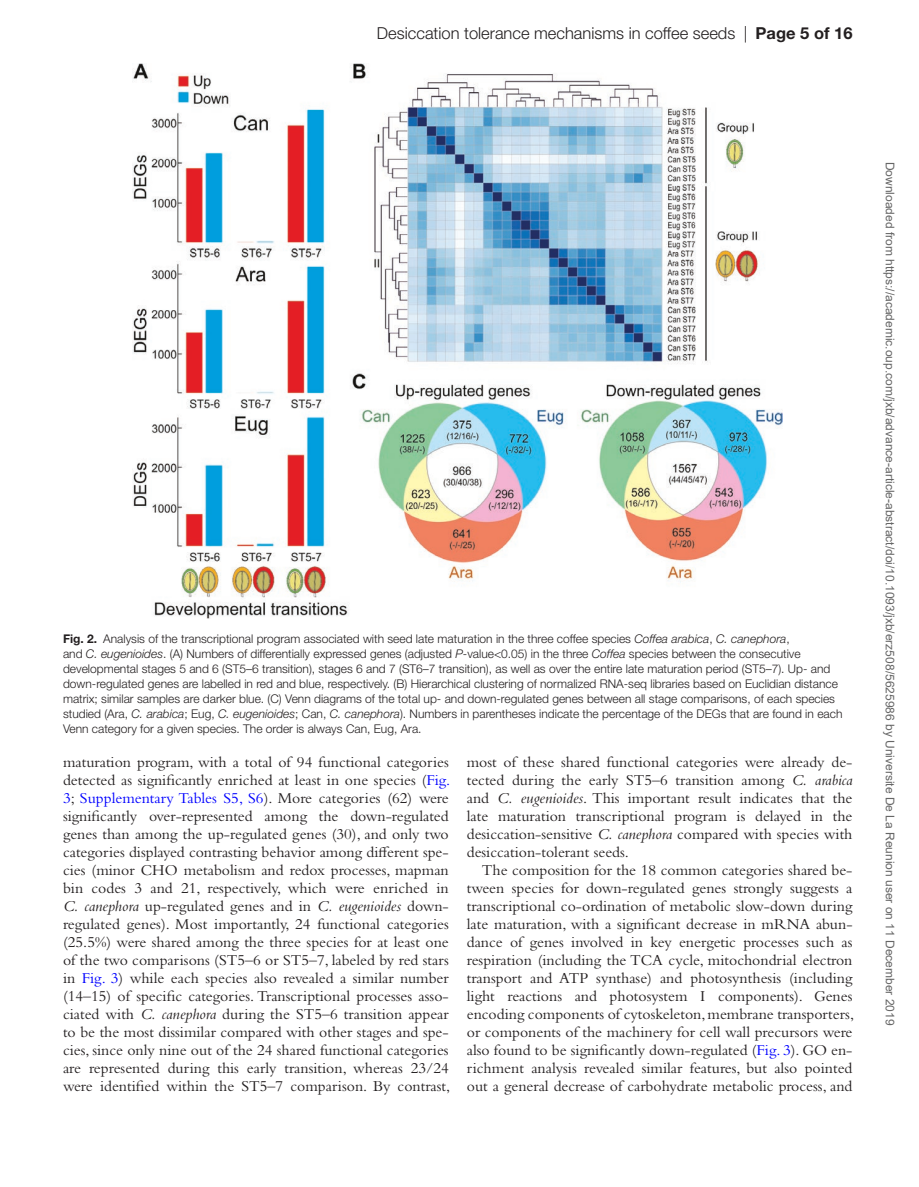
<style>
.page{position:relative;width:919px;height:1187px;background:#fff}
.page>*{position:absolute;margin:0;border:0;box-sizing:border-box;transform-origin:0 0}
.t1{font:300 16.5px "Helvetica Neue LT Std";color:#231f20}
.t2{font:15.75px/18px "Bembo Std";color:#231f20;text-align:justify}
.t3{font:300 12px/15px "Helvetica Neue LT Std";color:#231f20}
.t4{font:12px "Arial";color:#666}
.s1{font-weight:700}
.s2{font-style:italic}
.s3{color:#00f}
</style>
<div class="page">
<img style="left:133px;top:63px;width:649px;height:555px">
<p class="t1" style="left:377px;top:23px;width:477px">Desiccation tolerance mechanisms in coffee seeds | <span class="s1">Page 5 of 16</span></p>
<p class="t3" style="left:63px;top:630px;width:780px"><span class="s1">Fig. 2.</span> Analysis of the transcriptional program associated with seed late maturation in the three coffee species <span class="s2">Coffea arabica</span>, <span class="s2">C. canephora</span>,<br>and <span class="s2">C. eugenioides</span>. (A) Numbers of differentially expressed genes (adjusted <span class="s2">P</span>-value&lt;0.05) in the three <span class="s2">Coffea</span> species between the consecutive developmental stages 5 and 6 (ST5–6 transition), stages 6 and 7 (ST6–7 transition), as well as over the entire late maturation period (ST5–7). Up- and down-regulated genes are labelled in red and blue, respectively. (B) Hierarchical clustering of normalized RNA-seq libraries based on Euclidian distance matrix; similar samples are darker blue. (C) Venn diagrams of the total up- and down-regulated genes between all stage comparisons, of each species studied (Ara, <span class="s2">C. arabica</span>; Eug, <span class="s2">C. eugenioides</span>; Can, <span class="s2">C. canephora</span>). Numbers in parentheses indicate the percentage of the DEGs that are found in each Venn category for a given species. The order is always Can, Eug, Ara.</p>
<p class="t2" style="left:63px;top:752px;width:389px">maturation program, with a total of 94 functional categories detected as significantly enriched at least in one species (<span class="s3">Fig.<br>3</span>; <span class="s3">Supplementary Tables S5, S6</span>). More categories (62) were significantly over-represented among the down-regulated genes than among the up-regulated genes (30), and only two categories displayed contrasting behavior among different spe&shy;cies (minor CHO metabolism and redox processes, mapman bin codes 3 and 21, respectively, which were enriched in <span class="s2">C. canephora</span> up-regulated genes and in <span class="s2">C. eugenioides</span> down&shy;regulated genes). Most importantly, 24 functional categories (25.5%) were shared among the three species for at least one of the two comparisons (ST5–6 or ST5–7, labeled by red stars in <span class="s3">Fig. 3</span>) while each species also revealed a similar number (14–15) of specific categories. Transcriptional processes asso&shy;ciated with <span class="s2">C. canephora</span> during the ST5–6 transition appear to be the most dissimilar compared with other stages and spe&shy;cies, since only nine out of the 24 shared functional categories are represented during this early transition, whereas 23/24 were identified within the ST5–7 comparison. By contrast,</p>
<p class="t2" style="left:466px;top:752px;width:387px">most of these shared functional categories were already de&shy;tected during the early ST5–6 transition among <span class="s2">C. arabica </span>and <span class="s2">C. eugenioides</span>. This important result indicates that the late maturation transcriptional program is delayed in the desiccation-sensitive <span class="s2">C. canephora</span> compared with species with desiccation-tolerant seeds.</p>
<p class="t2" style="left:466px;top:860px;width:389px;text-indent:15px">The composition for the 18 common categories shared be&shy;tween species for down-regulated genes strongly suggests a transcriptional co-ordination of metabolic slow-down during late maturation, with a significant decrease in mRNA abun&shy;dance of genes involved in key energetic processes such as respiration (including the TCA cycle, mitochondrial electron transport and ATP synthase) and photosynthesis (including light reactions and photosystem I components). Genes encoding components of cytoskeleton, membrane transporters, or components of the machinery for cell wall precursors were also found to be significantly down-regulated (<span class="s3">Fig. 3</span>). GO en&shy;richment analysis revealed similar features, but also pointed out a general decrease of carbohydrate metabolic process, and</p>
<p class="t4" style="left:894px;top:161px;width:865px;rotate:90deg">Downloaded from https://academic.oup.com/jxb/advance-article-abstract/doi/10.1093/jxb/erz508/5625986 by Universite De La Reunion user on 11 December 2019</p>
</div>
